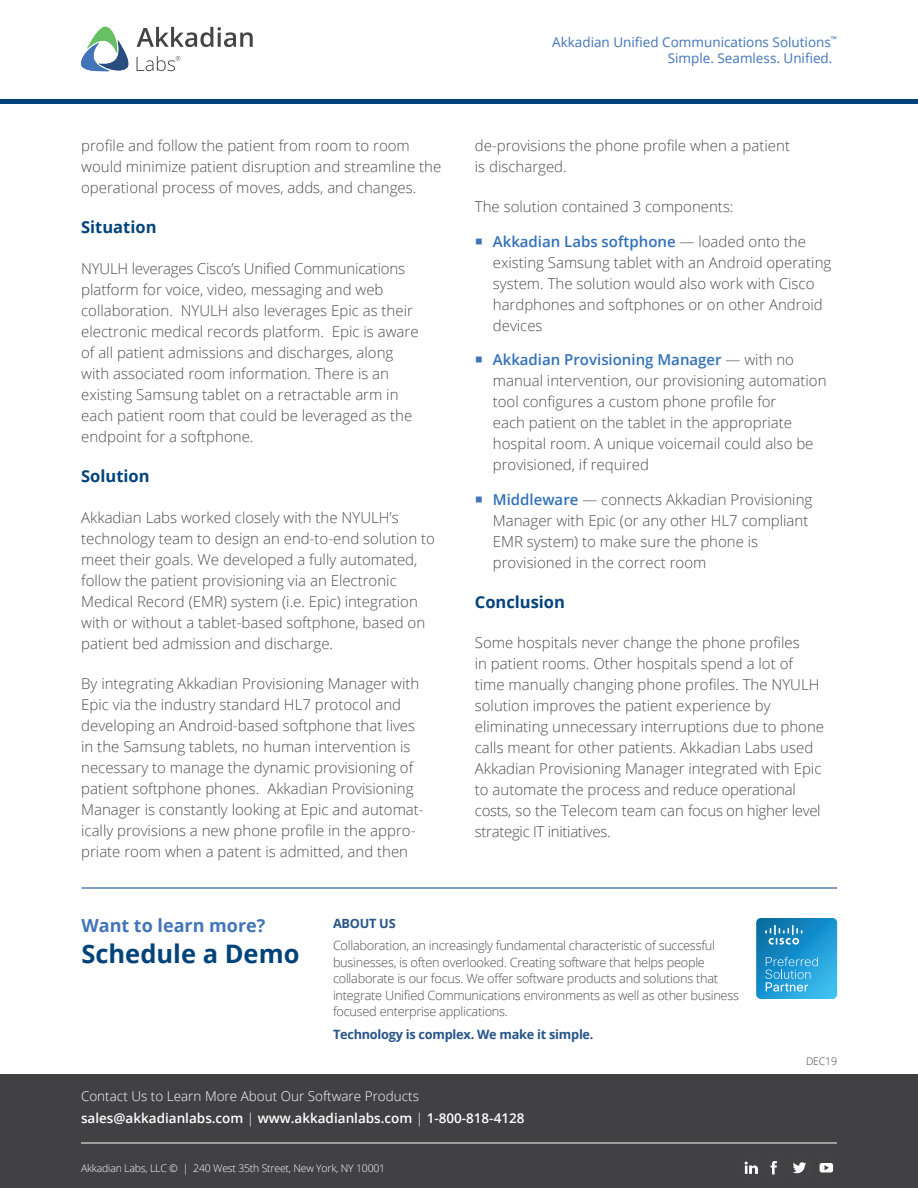
<style>
.page{position:relative;width:918px;height:1188px;background:#fff}
.page>*{position:absolute;margin:0;border:0;box-sizing:border-box;transform-origin:0 0}
.t1{font:700 25.5px "Open Sans";color:#00437b}
.t2{font:700 18px "Open Sans";color:#4274b9}
.t3{font:700 16.5px "Open Sans";color:#00437b}
.t4{font:300 15px/21px "Open Sans";color:#4d4d4f}
.t5{font:600 13.5px/21.9px "Open Sans";color:#fff}
.t6{font:13.5px/16.2px "Open Sans";color:#4274b9}
.t7{font:300 12.75px/16.5px "Open Sans";letter-spacing:-.02em;color:#4d4d4f}
.t8{font:700 12.75px "Open Sans";letter-spacing:-.02em;color:#275489}
.t9{font:300 10.5px "Open Sans";letter-spacing:-.02em;color:#fff}
.t10{font:300 10.5px "Open Sans";letter-spacing:-.02em;color:#414042}
.s1{font-weight:600;color:#3170b8}
.s2{font-weight:300}
</style>
<div class="page">
<div style="left:0;top:1074px;width:918px;height:114px;background:#414042"></div>
<hr style="left:81px;top:1143px;width:756px;height:1px;background:#fff">
<svg style="left:137px;top:27px;width:116px;height:20px"></svg>
<svg style="left:81px;top:27px;width:48px;height:44px"></svg>
<svg style="left:137px;top:56px;width:43px;height:15px"></svg>
<div style="left:0;top:99px;width:918px;height:5px;background:#00437b"></div>
<svg style="left:744px;top:1161px;width:33px;height:14px"></svg>
<svg style="left:793px;top:1162px;width:13px;height:12px"></svg>
<svg style="left:819px;top:1163px;width:15px;height:10px"></svg>
<hr style="left:82px;top:888px;width:755px;height:1px;background:#00437b">
<svg style="left:756px;top:918px;width:81px;height:81px;background:#2e9cd0"></svg>
<p class="t4" style="left:81px;top:135px;width:362px">profile and follow the patient from room to room would minimize patient disruption and streamline the operational process of moves, adds, and changes.</p>
<p class="t3" style="left:81px;top:216px;width:77px">Situation</p>
<p class="t4" style="left:81px;top:258px;width:339px">NYULH leverages Cisco’s Unified Communications platform for voice, video, messaging and web collaboration. NYULH also leverages Epic as their electronic medical records platform. Epic is aware of all patient admissions and discharges, along with associated room information. There is an existing Samsung tablet on a retractable arm in each patient room that could be leveraged as the endpoint for a softphone.</p>
<p class="t3" style="left:81px;top:465px;width:70px">Solution</p>
<p class="t4" style="left:81px;top:507px;width:355px">Akkadian Labs worked closely with the NYULH’s technology team to design an end-to-end solution to meet their goals. We developed a fully automated, follow the patient provisioning via an Electronic Medical Record (EMR) system (i.e. Epic) integration with or without a tablet-based softphone, based on patient bed admission and discharge.</p>
<p class="t4" style="left:81px;top:673px;width:344px">By integrating Akkadian Provisioning Manager with Epic via the industry standard HL7 protocol and developing an Android-based softphone that lives in the Samsung tablets, no human intervention is necessary to manage the dynamic provisioning of patient softphone phones. Akkadian Provisioning Manager is constantly looking at Epic and automat&shy;ically provisions a new phone profile in the appro&shy;priate room when a patent is admitted, and then</p>
<p class="t6" style="left:668px;top:33px;width:171px;text-indent:-116px">Akkadian Unified Communications Solutions<sup>™<br></sup>Simple. Seamless. Unified.</p>
<p class="t4" style="left:475px;top:135px;width:317px">de-provisions the phone profile when a patient is discharged.</p>
<p class="t4" style="left:475px;top:196px;width:260px">The solution contained 3 components:</p>
<p class="t4" style="left:493px;top:230px;width:340px"><span class="s1">Akkadian Labs softphone</span> — loaded onto the existing Samsung tablet with an Android operating system. The solution would also work with Cisco hardphones and softphones or on other Android devices</p>
<p class="t4" style="left:493px;top:349px;width:335px"><span class="s1">Akkadian Provisioning Manager</span> — with no manual intervention, our provisioning automation tool configures a custom phone profile for<br>each patient on the tablet in the appropriate hospital room. A unique voicemail could also be provisioned, if required</p>
<p class="t4" style="left:493px;top:488px;width:321px"><span class="s1">Middleware</span> — connects Akkadian Provisioning Manager with Epic (or any other HL7 compliant EMR system) to make sure the phone is provisioned in the correct room</p>
<p class="t3" style="left:475px;top:590px;width:92px">Conclusion</p>
<p class="t4" style="left:475px;top:632px;width:351px">Some hospitals never change the phone profiles<br>in patient rooms. Other hospitals spend a lot of time manually changing phone profiles. The NYULH solution improves the patient experience by eliminating unnecessary interruptions due to phone calls meant for other patients. Akkadian Labs used Akkadian Provisioning Manager integrated with Epic to automate the process and reduce operational costs, so the Telecom team can focus on higher level strategic IT initiatives.</p>
<p class="t2" style="left:81px;top:913px;width:186px">Want to learn more?</p>
<h1 class="t1" style="left:81px;top:936px;width:220px">Schedule a Demo</h1>
<p class="t8" style="left:333px;top:914px;width:64px">ABOUT US</p>
<p class="t7" style="left:333px;top:937px;width:407px">Collaboration, an increasingly fundamental characteristic of successful businesses, is often overlooked. Creating software that helps people collaborate is our focus. We offer software products and solutions that integrate Unified Communications environments as well as other business focused enterprise applications.</p>
<p class="t8" style="left:333px;top:1025px;width:262px">Technology is complex. We make it simple.</p>
<p class="t5" style="left:81px;top:1085px;width:445px"><span class="s2">Contact Us to Learn More About Our Software Products </span>sales@akkadianlabs.com <span class="s2">|</span> www.akkadianlabs.com <span class="s2">|</span> 1-800-818-4128</p>
<p class="t9" style="left:81px;top:1161px;width:306px">Akkadian Labs, LLC © | 240 West 35th Street, New York, NY 10001</p>
<p class="t10" style="left:806px;top:1054px;width:32px">DEC19</p>
</div>
